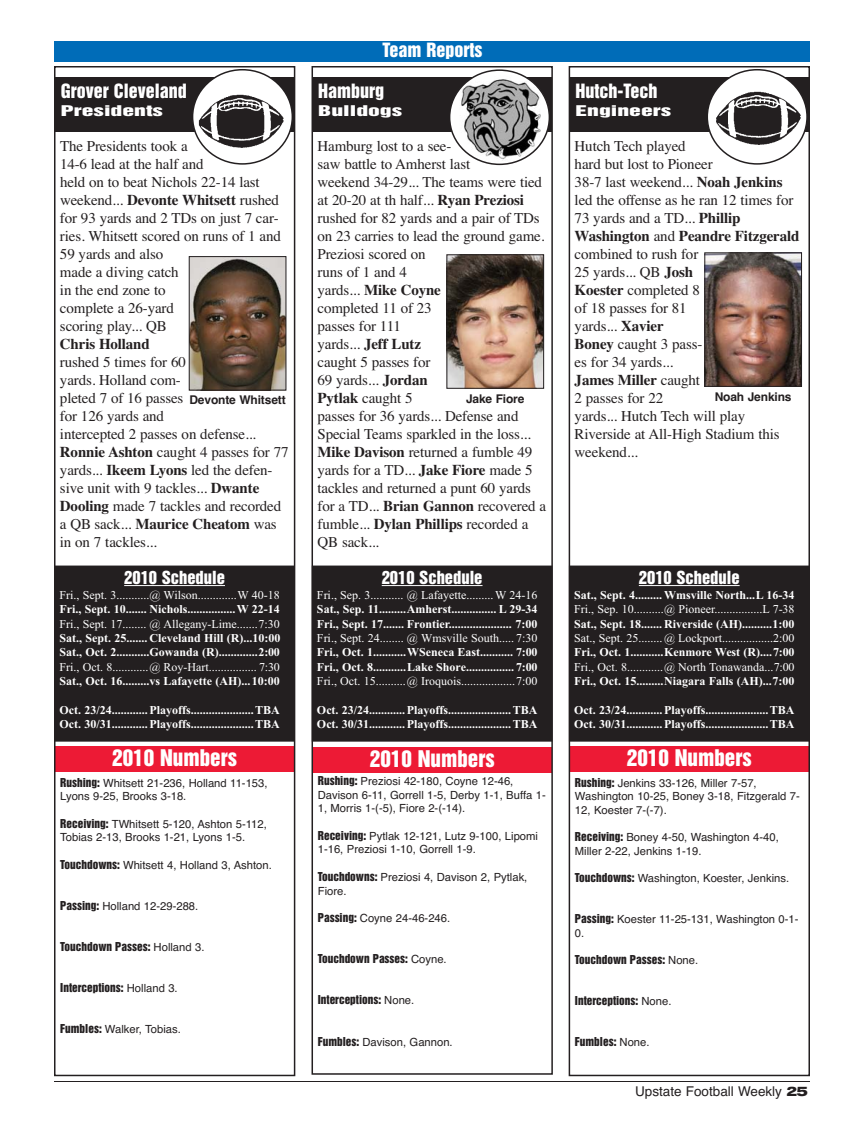
<style>
.page{position:relative;width:864px;height:1134px;background:#fff}
.page>*{position:absolute;margin:0;border:0;box-sizing:border-box;transform-origin:0 0}
.t1{font:21px "Helvetica Inserat";color:#fff}
.t2{font:18px "Helvetica Inserat";color:#fff}
.t3{font:16.5px "Helvetica Inserat";color:#fff}
.t4{font:15px/18px "Times";letter-spacing:-.01em;color:#231f20}
.t5{font:13.5px "Helvetica Inserat";color:#fff;scale:1.75 1}
.t6{font:13.5px "Helvetica";color:#231f20}
.t7{font:700 12px/14.4px "Times New Roman";color:#fff;text-align:justify}
.t8{font:700 12px "Helvetica";letter-spacing:-.01em;color:#231f20}
.t9{font:11.25px/13.5px "Helvetica";color:#231f20}
.t10{font:11.25px "Helvetica Inserat";color:#231f20}
.s1{font-weight:700}
.s2{font-weight:400}
.s3{font-family:"Helvetica Inserat"}
.s4{font-family:"Helvetica"}
.s5{font-family:"Akzidenz Grotesk BE";font-weight:700;font-stretch:expanded}
</style>
<div class="page">
<div style="left:313px;top:747px;width:239px;height:26px;background:#ed1a35"></div>
<div style="left:312px;top:66px;width:241px;height:1009px;border:2px solid #231f20"></div>
<div style="left:312px;top:77px;width:240px;height:55px;background:#231f20"></div>
<div style="left:312px;top:566px;width:240px;height:175px;background:#231f20"></div>
<hr style="left:382px;top:585px;width:101px;height:1px;background:#fff">
<hr style="left:54px;top:1081px;width:756px;height:1px;background:#231f20">
<img style="left:449px;top:256px;width:93px;height:131px">
<div style="left:447px;top:254px;width:97px;height:135px;border:1px solid #231f20"></div>
<div style="left:55px;top:41px;width:755px;height:21px;background:#006cb8"></div>
<svg style="left:450px;top:69px;width:99px;height:96px"></svg>
<div style="left:570px;top:746px;width:239px;height:25px;background:#ed1a35"></div>
<div style="left:569px;top:66px;width:241px;height:1010px;border:2px solid #231f20"></div>
<div style="left:569px;top:77px;width:240px;height:55px;background:#231f20"></div>
<div style="left:570px;top:566px;width:239px;height:175px;background:#231f20"></div>
<div style="left:569px;top:566px;width:240px;height:175px;border:1px solid #231f20"></div>
<hr style="left:639px;top:585px;width:101px;height:1px;background:#fff">
<img style="left:706px;top:254px;width:94px;height:131px">
<div style="left:704px;top:252px;width:98px;height:135px;border:1px solid #231f20"></div>
<svg style="left:708px;top:69px;width:100px;height:96px"></svg>
<div style="left:55px;top:746px;width:239px;height:25px;background:#ed1a35"></div>
<div style="left:54px;top:66px;width:241px;height:1010px;border:2px solid #231f20"></div>
<div style="left:55px;top:77px;width:239px;height:55px;background:#231f20"></div>
<div style="left:55px;top:566px;width:239px;height:175px;background:#231f20"></div>
<div style="left:55px;top:566px;width:240px;height:175px;border:1px solid #231f20"></div>
<hr style="left:124px;top:585px;width:101px;height:1px;background:#fff">
<img style="left:191px;top:258px;width:93px;height:130px">
<div style="left:189px;top:256px;width:97px;height:134px;border:1px solid #231f20"></div>
<svg style="left:193px;top:69px;width:100px;height:96px"></svg>
<p class="t2" style="left:61px;top:83px;width:127px">Grover Cleveland</p>
<p class="t5" style="left:61px;top:105px;width:60px">Presidents</p>
<p class="t4" style="left:60px;top:139px;width:230px">The Presidents took a<br>14-6 lead at the half and<br>held on to beat Nichols 22-14 last weekend... <span class="s1">Devonte Whitsett</span> rushed for 93 yards and 2 TDs on just 7 car&shy;ries. Whitsett scored on runs of 1 and<br>59 yards and also<br>made a diving catch<br>in the end zone to<br>complete a 26-yard<br>scoring play... QB<br><span class="s1">Chris Holland<br></span>rushed 5 times for 60<br>yards. Holland com-<br>pleted 7 of 16 passes<br>for 126 yards and<br>intercepted 2 passes on defense...<br><span class="s1">Ronnie Ashton</span> caught 4 passes for 77 yards... <span class="s1">Ikeem Lyons</span> led the defen&shy;sive unit with 9 tackles... <span class="s1">Dwante<br>Dooling</span> made 7 tackles and recorded a QB sack... <span class="s1">Maurice Cheatom</span> was in on 7 tackles...</p>
<p class="t8" style="left:189px;top:396px;width:98px">Devonte Whitsett</p>
<p class="t3" style="left:124px;top:571px;width:102px">2010 Schedule</p>
<p class="t7" style="left:59px;top:589px;width:222px"><span class="s2">Fri., Sept. 3...........@ Wilson.............W 40-18<br></span>Fri., Sept. 10....... Nichols................W 22-14<br><span class="s2">Fri., Sept. 17........ @ Allegany-Lime.......7:30<br></span>Sat., Sept. 25....... Cleveland Hill (R)...10:00<br>Sat., Oct. 2...........Gowanda (R).............2:00<br><span class="s2">Fri., Oct. 8............@ Roy-Hart................ 7:30<br></span>Sat., Oct. 16.........vs Lafayette (AH)... 10:00</p>
<p class="t7" style="left:59px;top:704px;width:222px">Oct. 23/24............ Playoffs..................... TBA<br>Oct. 30/31............ Playoffs..................... TBA</p>
<p class="t1" style="left:112px;top:749px;width:126px">2010 Numbers</p>
<p class="t9" style="left:60px;top:777px;width:209px"><span class="s3">Rushing:</span> Whitsett 21-236, Holland 11-153,<br>Lyons 9-25, Brooks 3-18.</p>
<p class="t9" style="left:60px;top:818px;width:208px"><span class="s3">Receiving:</span> TWhitsett 5-120, Ashton 5-112,<br>Tobias 2-13, Brooks 1-21, Lyons 1-5.</p>
<p class="t9" style="left:60px;top:859px;width:213px"><span class="s3">Touchdowns:</span> Whitsett 4, Holland 3, Ashton.</p>
<p class="t9" style="left:60px;top:900px;width:140px"><span class="s3">Passing:</span> Holland 12-29-288.</p>
<p class="t10" style="left:60px;top:942px;width:146px">Touchdown Passes: <span class="s4">Holland 3.</span></p>
<p class="t10" style="left:60px;top:983px;width:119px">Interceptions: <span class="s4">Holland 3.</span></p>
<p class="t9" style="left:60px;top:1023px;width:122px"><span class="s3">Fumbles:</span> Walker, Tobias.</p>
<p class="t2" style="left:382px;top:43px;width:101px">Team Reports</p>
<p class="t2" style="left:318px;top:83px;width:67px">Hamburg</p>
<p class="t5" style="left:318px;top:105px;width:49px">Bulldogs</p>
<p class="t2" style="left:575px;top:83px;width:83px">Hutch-Tech</p>
<p class="t5" style="left:575px;top:105px;width:56px">Engineers</p>
<p class="t4" style="left:318px;top:139px;width:230px">Hamburg lost to a see-<br>saw battle to Amherst last<br>weekend 34-29... The teams were tied at 20-20 at th half... <span class="s1">Ryan Preziosi </span>rushed for 82 yards and a pair of TDs on 23 carries to lead the ground game.<br>Preziosi scored on<br>runs of 1 and 4<br>yards... <span class="s1">Mike Coyne<br></span>completed 11 of 23<br>passes for 111<br>yards... <span class="s1">Jeff Lutz<br></span>caught 5 passes for<br>69 yards... <span class="s1">Jordan<br>Pytlak</span> caught 5<br>passes for 36 yards... Defense and<br>Special Teams sparkled in the loss...<br><span class="s1">Mike Davison</span> returned a fumble 49 yards for a TD... <span class="s1">Jake Fiore</span> made 5 tackles and returned a punt 60 yards for a TD... <span class="s1">Brian Gannon</span> recovered a fumble... <span class="s1">Dylan Phillips</span> recorded a<br>QB sack...</p>
<p class="t8" style="left:466px;top:394px;width:60px">Jake Fiore</p>
<p class="t4" style="left:575px;top:139px;width:226px">Hutch Tech played<br>hard but lost to Pioneer<br>38-7 last weekend... <span class="s1">Noah Jenkins </span>led the offense as he ran 12 times for<br>73 yards and a TD... <span class="s1">Phillip<br>Washington</span> and <span class="s1">Peandre Fitzgerald </span>combined to rush for<br>25 yards... QB <span class="s1">Josh<br>Koester</span> completed 8<br>of 18 passes for 81<br>yards... <span class="s1">Xavier<br>Boney</span> caught 3 pass-<br>es for 34 yards...<br><span class="s1">James Miller</span> caught<br>2 passes for 22<br>yards... Hutch Tech will play<br>Riverside at All-High Stadium this weekend...</p>
<p class="t8" style="left:715px;top:392px;width:78px">Noah Jenkins</p>
<p class="t3" style="left:382px;top:571px;width:102px">2010 Schedule</p>
<p class="t7" style="left:317px;top:589px;width:222px"><span class="s2">Fri., Sep. 3........... @ Lafayette......... W 24-16<br></span>Sat., Sep. 11.........Amherst............... L 29-34<br>Fri., Sept. 17....... Frontier..................... 7:00<br><span class="s2">Fri., Sept. 24........ @ Wmsville South..... 7:30<br></span>Fri., Oct. 1...........WSeneca East........... 7:00<br>Fri., Oct. 8...........Lake Shore................ 7:00<br><span class="s2">Fri., Oct. 15..........@ Iroquois..................7:00</span></p>
<p class="t7" style="left:317px;top:704px;width:222px">Oct. 23/24............ Playoffs..................... TBA<br>Oct. 30/31............ Playoffs..................... TBA</p>
<p class="t3" style="left:639px;top:571px;width:102px">2010 Schedule</p>
<p class="t7" style="left:574px;top:589px;width:222px">Sat., Sept. 4......... Wmsville North...L 16-34<br><span class="s2">Fri., Sep. 10..........@ Pioneer................L 7-38<br></span>Sat., Sept. 18....... Riverside (AH)..........1:00<br><span class="s2">Sat., Sept. 25........ @ Lockport.................2:00<br></span>Fri., Oct. 1...........Kenmore West (R)....7:00<br><span class="s2">Fri., Oct. 8............@ North Tonawanda...7:00<br></span>Fri., Oct. 15.........Niagara Falls (AH)...7:00</p>
<p class="t7" style="left:574px;top:704px;width:222px">Oct. 23/24............ Playoffs..................... TBA<br>Oct. 30/31............ Playoffs..................... TBA</p>
<p class="t1" style="left:370px;top:750px;width:126px">2010 Numbers</p>
<p class="t1" style="left:627px;top:749px;width:126px">2010 Numbers</p>
<p class="t9" style="left:318px;top:776px;width:230px"><span class="s3">Rushing:</span> Preziosi 42-180, Coyne 12-46,<br>Davison 6-11, Gorrell 1-5, Derby 1-1, Buffa 1-<br>1, Morris 1-(-5), Fiore 2-(-14).</p>
<p class="t9" style="left:318px;top:830px;width:222px"><span class="s3">Receiving:</span> Pytlak 12-121, Lutz 9-100, Lipomi<br>1-16, Preziosi 1-10, Gorrell 1-9.</p>
<p class="t9" style="left:318px;top:871px;width:211px;line-height:14.1px"><span class="s3">Touchdowns:</span> Preziosi 4, Davison 2, Pytlak,<br>Fiore.</p>
<p class="t9" style="left:318px;top:913px;width:134px"><span class="s3">Passing:</span> Coyne 24-46-246.</p>
<p class="t10" style="left:318px;top:954px;width:130px">Touchdown Passes: <span class="s4">Coyne.</span></p>
<p class="t10" style="left:318px;top:995px;width:98px">Interceptions: <span class="s4">None.</span></p>
<p class="t9" style="left:318px;top:1036px;width:136px"><span class="s3">Fumbles:</span> Davison, Gannon.</p>
<p class="t9" style="left:575px;top:777px;width:226px"><span class="s3">Rushing:</span> Jenkins 33-126, Miller 7-57,<br>Washington 10-25, Boney 3-18, Fitzgerald 7-<br>12, Koester 7-(-7).</p>
<p class="t9" style="left:575px;top:832px;width:205px"><span class="s3">Receiving:</span> Boney 4-50, Washington 4-40,<br>Miller 2-22, Jenkins 1-19.</p>
<p class="t9" style="left:575px;top:873px;width:216px"><span class="s3">Touchdowns:</span> Washington, Koester, Jenkins.</p>
<p class="t9" style="left:575px;top:914px;width:225px"><span class="s3">Passing:</span> Koester 11-25-131, Washington 0-1-<br>0.</p>
<p class="t10" style="left:575px;top:955px;width:125px">Touchdown Passes: <span class="s4">None.</span></p>
<p class="t10" style="left:575px;top:996px;width:98px">Interceptions: <span class="s4">None.</span></p>
<p class="t10" style="left:575px;top:1037px;width:76px">Fumbles: <span class="s4">None.</span></p>
<p class="t6" style="left:635px;top:1086px;width:174px">Upstate Football Weekly <span class="s5">25</span></p>
</div>
